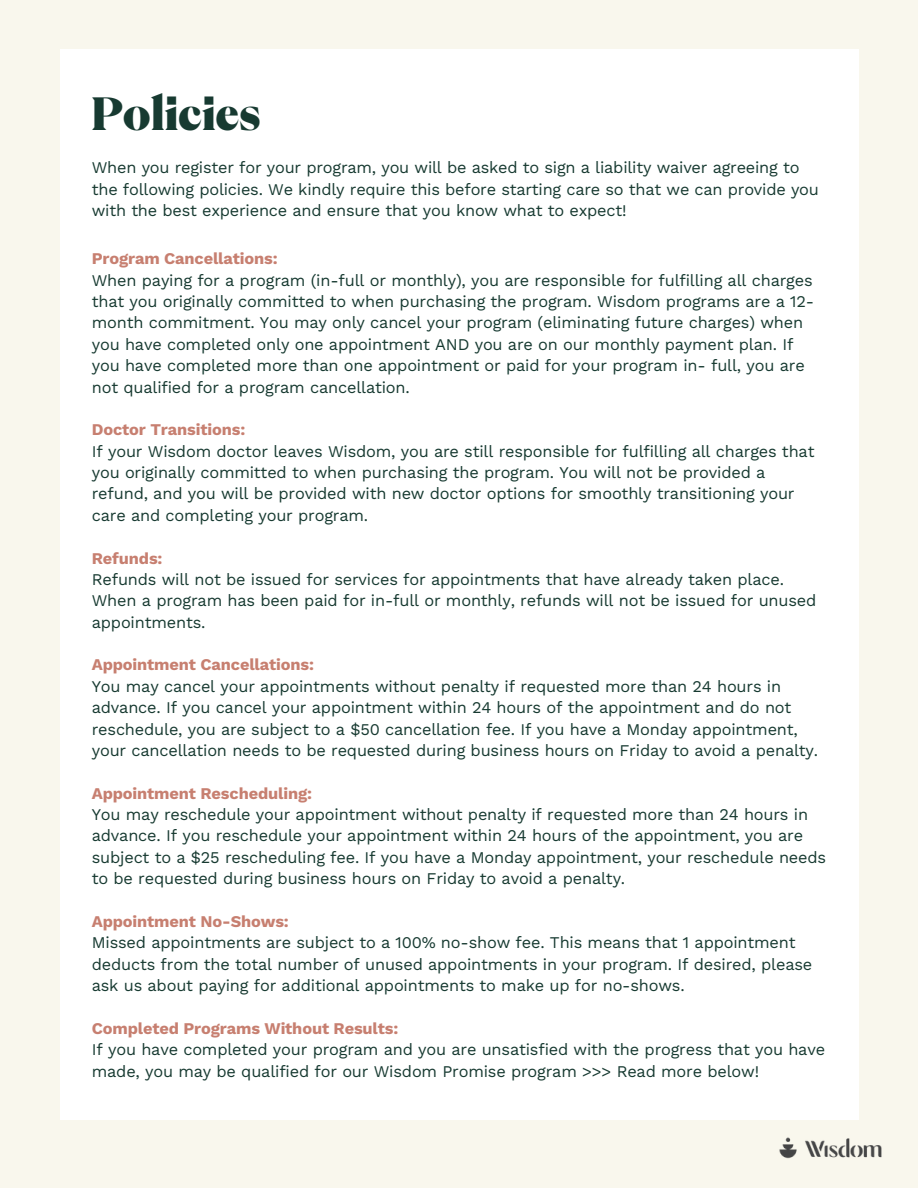
<style>
.page{position:relative;width:918px;height:1188px;background:#f9f7ed}
.page>*{position:absolute;margin:0;border:0;box-sizing:border-box;transform-origin:0 0}
.t1{font:800 43.5px "PP Eiko";letter-spacing:.005em;color:#173a31}
.t2{font:16.35px/21.3px "Work Sans";letter-spacing:-.01em;color:#173a31}
.t3{font:700 16.35px "Work Sans";letter-spacing:-.01em;color:#c77f70}
</style>
<div class="page">
<div style="left:60px;top:50px;width:799px;height:1069px;background:#fff"></div>
<img style="left:779px;top:1137px;width:103px;height:22px">
<h1 class="t1" style="left:92px;top:91px;width:170px">Policies</h1>
<p class="t2" style="left:92px;top:157px;width:729px">When you register for your program, you will be asked to sign a liability waiver agreeing to the following policies. We kindly require this before starting care so that we can provide you with the best experience and ensure that you know what to expect!</p>
<p class="t3" style="left:92px;top:249px;width:187px">Program Cancellations:</p>
<p class="t2" style="left:92px;top:269px;width:724px">When paying for a program (in-full or monthly), you are responsible for fulfilling all charges that you originally committed to when purchasing the program. Wisdom programs are a 12- month commitment. You may only cancel your program (eliminating future charges) when you have completed only one appointment AND you are on our monthly payment plan. If you have completed more than one appointment or paid for your program in- full, you are not qualified for a program cancellation.</p>
<p class="t3" style="left:92px;top:420px;width:155px">Doctor Transitions:</p>
<p class="t2" style="left:92px;top:440px;width:724px">If your Wisdom doctor leaves Wisdom, you are still responsible for fulfilling all charges that you originally committed to when purchasing the program. You will not be provided a refund, and you will be provided with new doctor options for smoothly transitioning your care and completing your program.</p>
<p class="t3" style="left:92px;top:548px;width:72px">Refunds:</p>
<p class="t2" style="left:92px;top:569px;width:726px">Refunds will not be issued for services for appointments that have already taken place.<br>When a program has been paid for in-full or monthly, refunds will not be issued for unused appointments.</p>
<p class="t3" style="left:92px;top:655px;width:224px">Appointment Cancellations:</p>
<p class="t2" style="left:92px;top:676px;width:728px">You may cancel your appointments without penalty if requested more than 24 hours in advance. If you cancel your appointment within 24 hours of the appointment and do not reschedule, you are subject to a $50 cancellation fee. If you have a Monday appointment, your cancellation needs to be requested during business hours on Friday to avoid a penalty.</p>
<p class="t3" style="left:92px;top:784px;width:222px">Appointment Rescheduling:</p>
<p class="t2" style="left:92px;top:804px;width:736px">You may reschedule your appointment without penalty if requested more than 24 hours in advance. If you reschedule your appointment within 24 hours of the appointment, you are subject to a $25 rescheduling fee. If you have a Monday appointment, your reschedule needs to be requested during business hours on Friday to avoid a penalty.</p>
<p class="t3" style="left:92px;top:912px;width:199px">Appointment No-Shows:</p>
<p class="t2" style="left:92px;top:932px;width:722px">Missed appointments are subject to a 100% no-show fee. This means that 1 appointment deducts from the total number of unused appointments in your program. If desired, please ask us about paying for additional appointments to make up for no-shows.</p>
<p class="t3" style="left:92px;top:1019px;width:308px">Completed Programs Without Results:</p>
<p class="t2" style="left:92px;top:1039px;width:735px">If you have completed your program and you are unsatisfied with the progress that you have made, you may be qualified for our Wisdom Promise program &gt;&gt;&gt; Read more below!</p>
</div>
